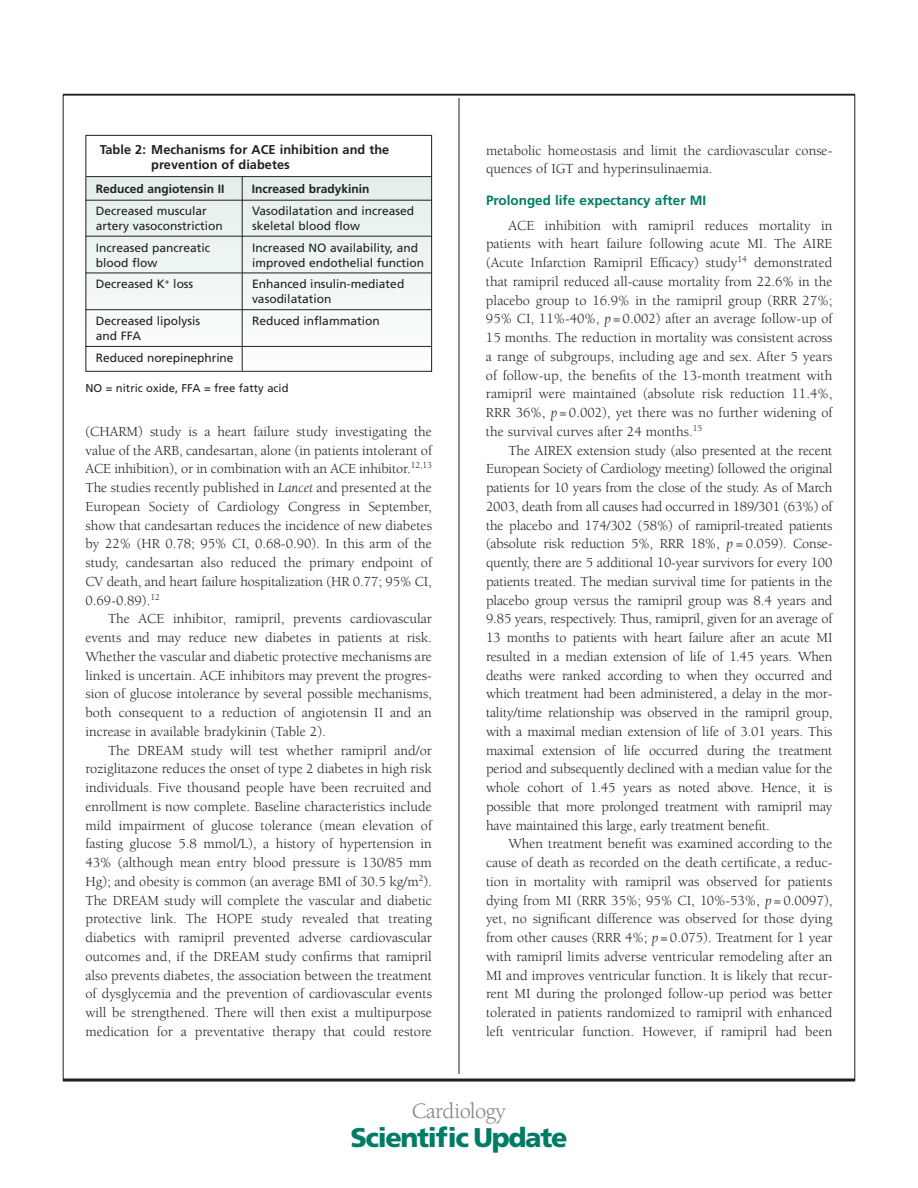
<style>
.page{position:relative;width:918px;height:1188px;background:#fff}
.page>*{position:absolute;margin:0;border:0;box-sizing:border-box;transform-origin:0 0}
.t1{font:900 27px "Frutiger";letter-spacing:-.05em;color:#007c66}
.t2{font:22.5px "Berkeley";letter-spacing:-.025em;color:#808285}
.t3{font:14.25px/18.8px "Berkeley";color:#231f20;text-align:justify}
.t4{font:700 13.5px "Frutiger";color:#007c66}
.t5{font:700 12.75px/15px "Frutiger";letter-spacing:.005em;color:#231f20}
.t6{font:12px/15px "Frutiger";color:#231f20}
.t7{font:700 12px "Frutiger";color:#231f20}
.t8{font:11.25px "Frutiger";color:#231f20}
.s1{font-style:italic}
</style>
<div class="page">
<hr style="left:63px;top:94px;width:792px;height:1px;background:#231f20">
<svg style="left:63px;top:1078px;width:792px;height:4px;background:#575455"></svg>
<hr style="left:459px;top:98px;width:1px;height:976px;background:#231f20">
<svg style="left:88px;top:177px;width:342px;height:193px"></svg>
<hr style="left:86px;top:200px;width:346px;height:1px;background:#231f20">
<hr style="left:86px;top:236px;width:346px;height:1px;background:#231f20">
<hr style="left:86px;top:273px;width:346px;height:1px;background:#231f20">
<hr style="left:86px;top:309px;width:346px;height:1px;background:#231f20">
<hr style="left:86px;top:346px;width:346px;height:1px;background:#231f20">
<hr style="left:86px;top:176px;width:345px;height:1px;background:#231f20">
<div style="left:86px;top:135px;width:346px;height:237px;border:1px solid #231f20"></div>
<hr style="left:242px;top:177px;width:1px;height:194px;background:#231f20">
<p class="t5" style="left:151px;top:143px;width:240px;text-indent:-52px">Table 2: Mechanisms for ACE inhibition and the prevention of diabetes</p>
<p class="t7" style="left:96px;top:184px;width:130px">Reduced angiotensin II</p>
<p class="t7" style="left:252px;top:184px;width:119px">Increased bradykinin</p>
<p class="t6" style="left:96px;top:204px;width:113px">Decreased muscular</p>
<p class="t6" style="left:252px;top:204px;width:164px">Vasodilatation and increased</p>
<p class="t6" style="left:96px;top:219px;width:128px">artery vasoconstriction</p>
<p class="t6" style="left:252px;top:219px;width:110px">skeletal blood flow</p>
<p class="t6" style="left:96px;top:241px;width:116px">Increased pancreatic</p>
<p class="t6" style="left:252px;top:241px;width:168px">Increased NO availability, and</p>
<p class="t6" style="left:96px;top:256px;width:63px">blood flow</p>
<p class="t6" style="left:252px;top:256px;width:173px">improved endothelial function</p>
<p class="t6" style="left:96px;top:278px;width:99px">Decreased K<sup>+</sup> loss</p>
<p class="t6" style="left:252px;top:278px;width:154px">Enhanced insulin-mediated vasodilatation</p>
<p class="t6" style="left:96px;top:314px;width:106px">Decreased lipolysis</p>
<p class="t6" style="left:252px;top:314px;width:129px">Reduced inflammation</p>
<p class="t6" style="left:96px;top:326px;width:139px;line-height:21.8px">and FFA<br>Reduced norepinephrine</p>
<p class="t8" style="left:86px;top:383px;width:205px">NO = nitric oxide, FFA = free fatty acid</p>
<p class="t3" style="left:86px;top:423px;width:348px">(CHARM) study is a heart failure study investigating the value of the ARB, candesartan, alone (in patients intolerant of ACE inhibition), or in combination with an ACE inhibitor.<sup>12,13<br></sup>The studies recently published in <span class="s1">Lancet</span> and presented at the European Society of Cardiology Congress in September, show that candesartan reduces the incidence of new diabetes by 22% (HR 0.78; 95% CI, 0.68-0.90). In this arm of the study, candesartan also reduced the primary endpoint of CV death, and heart failure hospitalization (HR 0.77; 95% CI, 0.69-0.89).<sup>12</sup></p>
<p class="t3" style="left:86px;top:611px;width:348px;text-indent:22px">The ACE inhibitor, ramipril, prevents cardiovascular events and may reduce new diabetes in patients at risk.<br>Whether the vascular and diabetic protective mechanisms are linked is uncertain. ACE inhibitors may prevent the progres&shy;sion of glucose intolerance by several possible mechanisms, both consequent to a reduction of angiotensin II and an increase in available bradykinin (Table 2).</p>
<p class="t3" style="left:86px;top:742px;width:348px;text-indent:22px">The DREAM study will test whether ramipril and/or roziglitazone reduces the onset of type 2 diabetes in high risk individuals. Five thousand people have been recruited and enrollment is now complete. Baseline characteristics include mild impairment of glucose tolerance (mean elevation of fasting glucose 5.8 mmol/L), a history of hypertension in 43% (although mean entry blood pressure is 130/85 mm Hg); and obesity is common (an average BMI of 30.5 kg/m<sup>2</sup>).<br>The DREAM study will complete the vascular and diabetic protective link. The HOPE study revealed that treating diabetics with ramipril prevented adverse cardiovascular outcomes and, if the DREAM study confirms that ramipril also prevents diabetes, the association between the treatment of dysglycemia and the prevention of cardiovascular events will be strengthened. There will then exist a multipurpose medication for a preventative therapy that could restore</p>
<p class="t3" style="left:486px;top:142px;width:348px">metabolic homeostasis and limit the cardiovascular conse&shy;quences of IGT and hyperinsulinaemia.</p>
<p class="t4" style="left:486px;top:195px;width:222px">Prolonged life expectancy after MI</p>
<p class="t3" style="left:486px;top:217px;width:348px;text-indent:23px">ACE inhibition with ramipril reduces mortality in patients with heart failure following acute MI. The AIRE (Acute Infarction Ramipril Efficacy) study<sup>14</sup> demonstrated that ramipril reduced all-cause mortality from 22.6% in the placebo group to 16.9% in the ramipril group (RRR 27%; 95% CI, 11%-40%, <span class="s1">p</span> = 0.002) after an average follow-up of 15 months. The reduction in mortality was consistent across a range of subgroups, including age and sex. After 5 years of follow-up, the benefits of the 13-month treatment with ramipril were maintained (absolute risk reduction 11.4%, RRR 36%, <span class="s1">p</span> = 0.002), yet there was no further widening of the survival curves after 24 months.<sup>15</sup></p>
<p class="t3" style="left:486px;top:442px;width:348px;text-indent:22px">The AIREX extension study (also presented at the recent European Society of Cardiology meeting) followed the original patients for 10 years from the close of the study. As of March 2003, death from all causes had occurred in 189/301 (63%) of the placebo and 174/302 (58%) of ramipril-treated patients (absolute risk reduction 5%, RRR 18%, <span class="s1">p</span> = 0.059). Conse&shy;quently, there are 5 additional 10-year survivors for every 100 patients treated. The median survival time for patients in the placebo group versus the ramipril group was 8.4 years and 9.85 years, respectively. Thus, ramipril, given for an average of 13 months to patients with heart failure after an acute MI resulted in a median extension of life of 1.45 years. When deaths were ranked according to when they occurred and which treatment had been administered, a delay in the mor&shy;tality/time relationship was observed in the ramipril group, with a maximal median extension of life of 3.01 years. This maximal extension of life occurred during the treatment period and subsequently declined with a median value for the whole cohort of 1.45 years as noted above. Hence, it is possible that more prolonged treatment with ramipril may have maintained this large, early treatment benefit.</p>
<p class="t3" style="left:486px;top:836px;width:348px;text-indent:22px">When treatment benefit was examined according to the cause of death as recorded on the death certificate, a reduc&shy;tion in mortality with ramipril was observed for patients dying from MI (RRR 35%; 95% CI, 10%-53%, <span class="s1">p</span> = 0.0097), yet, no significant difference was observed for those dying from other causes (RRR 4%; <span class="s1">p</span> = 0.075). Treatment for 1 year with ramipril limits adverse ventricular remodeling after an MI and improves ventricular function. It is likely that recur&shy;rent MI during the prolonged follow-up period was better tolerated in patients randomized to ramipril with enhanced left ventricular function. However, if ramipril had been</p>
<h2 class="t2" style="left:412px;top:1102px;width:96px">Cardiology</h2>
<h1 class="t1" style="left:350px;top:1127px;width:219px">Scientific Update</h1>
</div>
